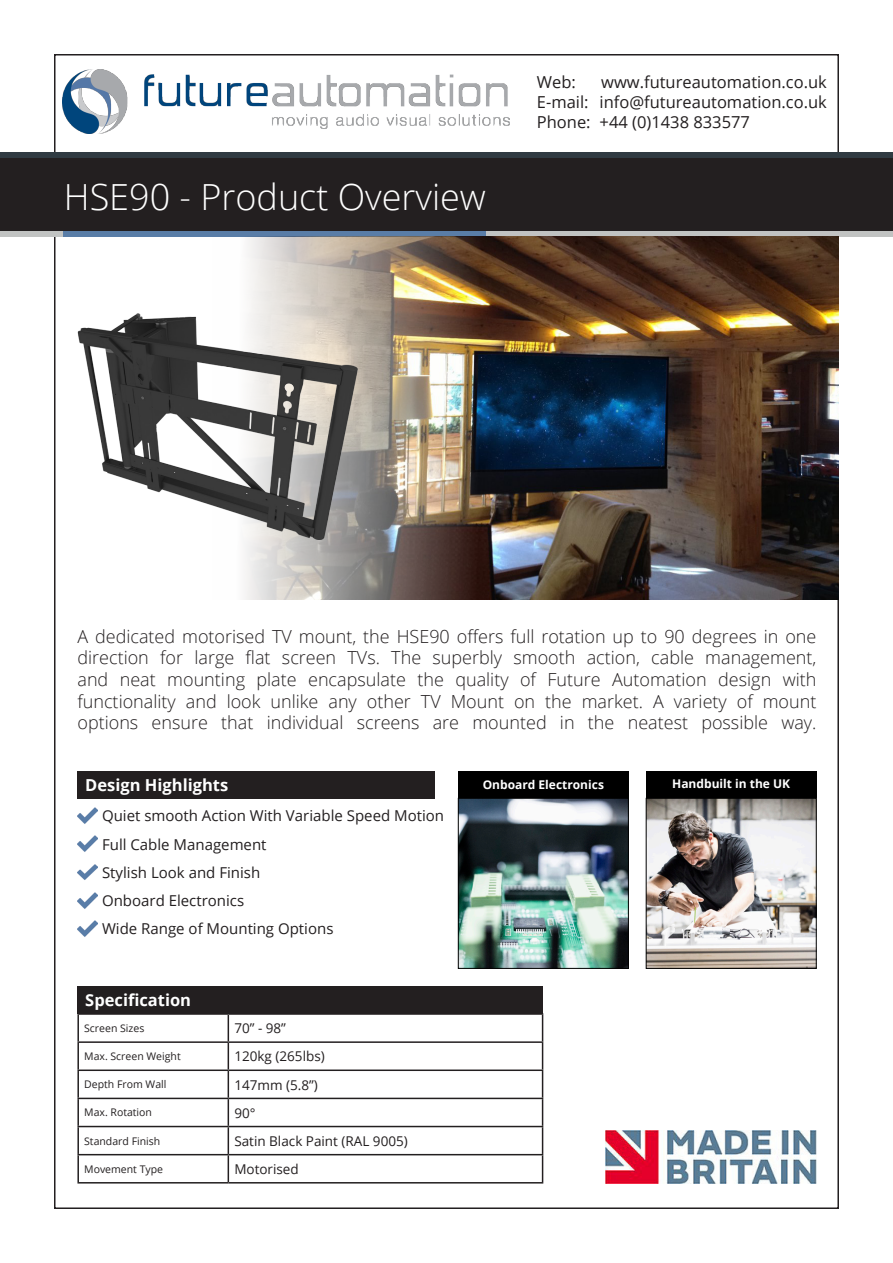
<style>
.page{position:relative;width:893px;height:1263px;background:#fff}
.page>*{position:absolute;margin:0;border:0;box-sizing:border-box;transform-origin:0 0}
.t1{font:300 36px "Open Sans";color:#fff}
.t2{font:300 18px/21.6px "Open Sans";color:#231f20;text-align:justify}
.t3{font:16.5px/19.8px "Open Sans";color:#231f20}
.t4{font:700 16.5px "Open Sans";color:#fff}
.t5{font:15px "Open Sans";color:#231f20}
.t6{font:13.5px "Open Sans";color:#231f20}
.t7{font:700 12px "Open Sans";color:#fff}
.t8{font:10.5px "Open Sans";color:#231f20}
</style>
<div class="page">
<div style="left:0;top:158px;width:893px;height:73px;background:#231f20"></div>
<div style="left:0;top:231px;width:893px;height:6px;background:#c1c3c2"></div>
<div style="left:64px;top:231px;width:422px;height:6px;background:#597da7"></div>
<div style="left:0;top:152px;width:893px;height:6px;background:#303b42"></div>
<div style="left:77px;top:771px;width:358px;height:27px;background:#231f20"></div>
<img style="left:77px;top:920px;width:21px;height:17px">
<img style="left:77px;top:892px;width:21px;height:17px">
<img style="left:77px;top:864px;width:21px;height:16px">
<img style="left:77px;top:835px;width:21px;height:17px">
<img style="left:77px;top:807px;width:21px;height:17px">
<img style="left:245px;top:236px;width:594px;height:364px">
<img style="left:77px;top:272px;width:292px;height:305px">
<div style="left:646px;top:771px;width:170px;height:27px;background:#000"></div>
<div style="left:458px;top:771px;width:171px;height:27px;background:#000"></div>
<img style="left:648px;top:800px;width:166px;height:166px">
<div style="left:646px;top:798px;width:170px;height:170px;border:1px solid #000"></div>
<img style="left:460px;top:800px;width:167px;height:166px">
<div style="left:458px;top:798px;width:171px;height:170px;border:1px solid #000"></div>
<hr style="left:77px;top:1013px;width:151px;height:2px;background:#231f20">
<hr style="left:77px;top:1015px;width:2px;height:26px;background:#231f20">
<hr style="left:228px;top:1013px;width:315px;height:2px;background:#231f20">
<hr style="left:77px;top:1041px;width:151px;height:2px;background:#231f20">
<hr style="left:77px;top:1043px;width:2px;height:26px;background:#231f20">
<hr style="left:228px;top:1041px;width:315px;height:2px;background:#231f20">
<hr style="left:77px;top:1069px;width:151px;height:2px;background:#231f20">
<hr style="left:77px;top:1071px;width:2px;height:27px;background:#231f20">
<hr style="left:228px;top:1069px;width:315px;height:2px;background:#231f20">
<hr style="left:77px;top:1098px;width:151px;height:1px;background:#231f20">
<hr style="left:77px;top:1099px;width:2px;height:27px;background:#231f20">
<hr style="left:228px;top:1098px;width:315px;height:1px;background:#231f20">
<hr style="left:77px;top:1126px;width:151px;height:1px;background:#231f20">
<hr style="left:77px;top:1127px;width:2px;height:27px;background:#231f20">
<hr style="left:228px;top:1126px;width:315px;height:1px;background:#231f20">
<hr style="left:77px;top:1154px;width:151px;height:1px;background:#231f20">
<hr style="left:77px;top:1155px;width:2px;height:27px;background:#231f20">
<hr style="left:228px;top:1154px;width:315px;height:1px;background:#231f20">
<svg style="left:228px;top:1015px;width:1px;height:167px"></svg>
<svg style="left:542px;top:1015px;width:1px;height:167px"></svg>
<hr style="left:77px;top:1182px;width:151px;height:1px;background:#231f20">
<hr style="left:228px;top:1182px;width:315px;height:1px;background:#231f20">
<div style="left:77px;top:986px;width:466px;height:27px;background:#231f20"></div>
<img style="left:605px;top:1130px;width:211px;height:53px">
<img style="left:63px;top:70px;width:446px;height:64px">
<p class="t1" style="left:64px;top:173px;width:424px">HSE90 - Product Overview</p>
<p class="t3" style="left:537px;top:72px;width:55px">Web:<br>E-mail:<br>Phone:</p>
<p class="t3" style="left:600px;top:72px;width:229px;text-align:justify">www.futureautomation.co.uk info@futureautomation.co.uk +44 (0)1438 833577</p>
<p class="t2" style="left:77px;top:625px;width:740px">A dedicated motorised TV mount, the HSE90 offers full rotation up to 90 degrees in one direction for large flat screen TVs. The superbly smooth action, cable management, and neat mounting plate encapsulate the quality of Future Automation design with functionality and look unlike any other TV Mount on the market. A variety of mount options ensure that individual screens are mounted in the neatest possible way.</p>
<p class="t4" style="left:85px;top:773px;width:145px">Design Highlights</p>
<p class="t5" style="left:102px;top:806px;width:344px">Quiet smooth Action With Variable Speed Motion</p>
<p class="t5" style="left:102px;top:834px;width:166px">Full Cable Management</p>
<p class="t5" style="left:102px;top:862px;width:160px">Stylish Look and Finish</p>
<p class="t5" style="left:102px;top:890px;width:144px">Onboard Electronics</p>
<p class="t5" style="left:102px;top:918px;width:233px">Wide Range of Mounting Options</p>
<p class="t4" style="left:85px;top:988px;width:107px">Specification</p>
<p class="t8" style="left:84px;top:1021px;width:62px">Screen Sizes</p>
<p class="t6" style="left:234px;top:1019px;width:53px">70” - 98”</p>
<p class="t8" style="left:84px;top:1049px;width:98px">Max. Screen Weight</p>
<p class="t6" style="left:234px;top:1047px;width:92px">120kg (265lbs)</p>
<p class="t8" style="left:84px;top:1077px;width:84px">Depth From Wall</p>
<p class="t6" style="left:234px;top:1075px;width:85px">147mm (5.8”)</p>
<p class="t8" style="left:84px;top:1105px;width:69px">Max. Rotation</p>
<p class="t6" style="left:234px;top:1103px;width:23px">90°</p>
<p class="t8" style="left:84px;top:1133px;width:78px">Standard Finish</p>
<p class="t6" style="left:234px;top:1131px;width:175px">Satin Black Paint (RAL 9005)</p>
<p class="t8" style="left:84px;top:1162px;width:80px">Movement Type</p>
<p class="t6" style="left:234px;top:1160px;width:66px">Motorised</p>
<p class="t7" style="left:483px;top:776px;width:123px">Onboard Electronics</p>
<p class="t7" style="left:672px;top:775px;width:120px">Handbuilt in the UK</p>
</div>
